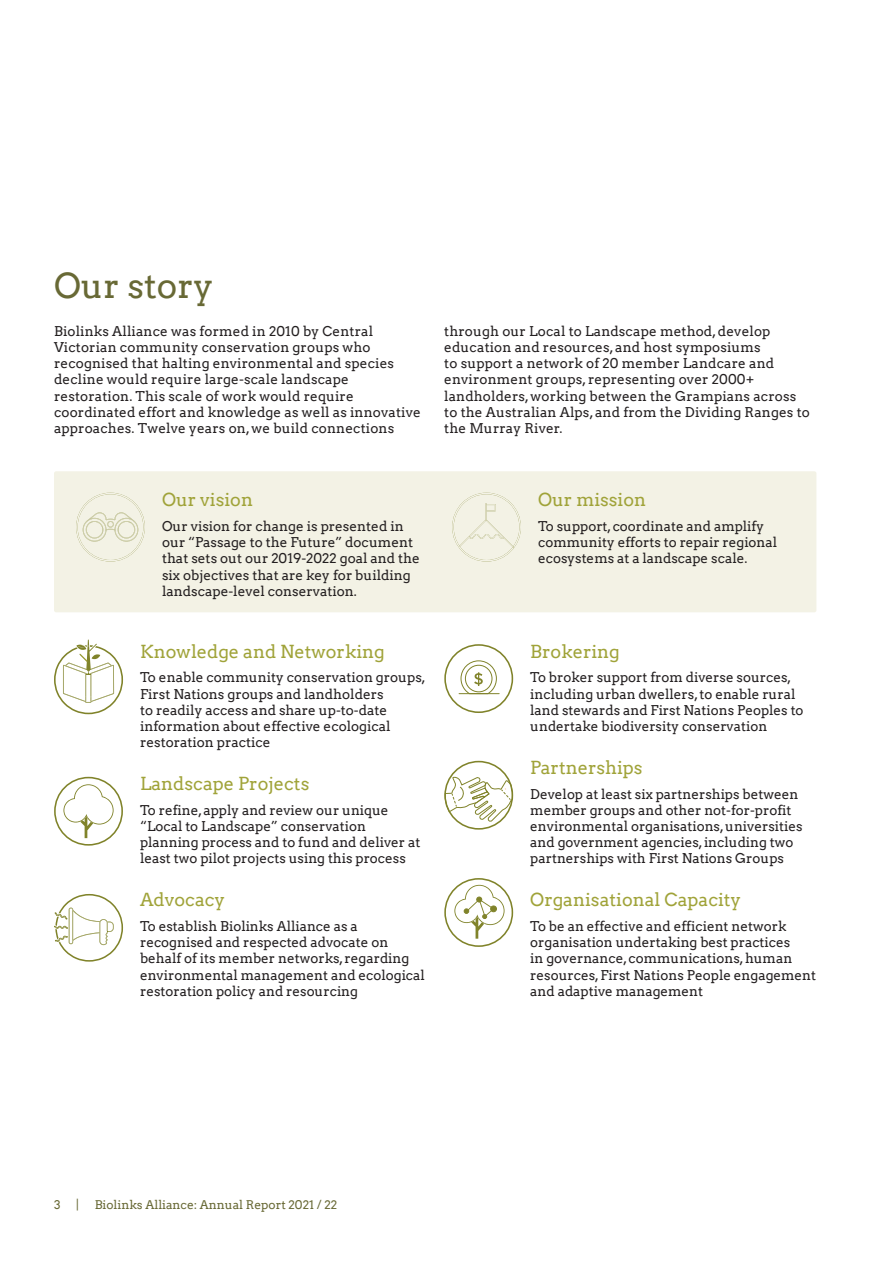
<style>
.page{position:relative;width:893px;height:1263px;background:#fff}
.page>*{position:absolute;margin:0;border:0;box-sizing:border-box;transform-origin:0 0}
.t1{font:34.5px "Arvo";color:#686935}
.t2{font:18px "Arvo";color:#a0a339}
.t3{font:13.5px/16.2px "Arvo";color:#231f20}
.t4{font:12px "Arvo";color:#686935}
</style>
<div class="page">
<div style="left:54px;top:471px;width:762px;height:141px;background:#f3f2e5"></div>
<svg style="left:452px;top:493px;width:69px;height:68px;background:#f0efe0"></svg>
<svg style="left:76px;top:493px;width:69px;height:68px;background:#ededdc"></svg>
<div style="left:444px;top:878px;width:69px;height:69px;border:2px solid #80832a;border-radius:50%"></div>
<svg style="left:454px;top:885px;width:51px;height:54px"></svg>
<div style="left:54px;top:777px;width:69px;height:69px;border:2px solid #80832a;border-radius:50%"></div>
<svg style="left:63px;top:784px;width:51px;height:54px"></svg>
<svg style="left:54px;top:639px;width:69px;height:75px"></svg>
<svg style="left:54px;top:894px;width:69px;height:68px"></svg>
<div style="left:444px;top:644px;width:69px;height:69px;border:2px solid #80832a;border-radius:50%"></div>
<svg style="left:460px;top:660px;width:37px;height:33px"></svg>
<hr style="left:459px;top:693px;width:40px;height:1px;background:#80832a">
<div style="left:444px;top:761px;width:69px;height:69px;border:2px solid #80832a;border-radius:50%"></div>
<svg style="left:444px;top:776px;width:69px;height:47px"></svg>
<h1 class="t1" style="left:54px;top:265px;width:161px">Our story</h1>
<p class="t3" style="left:54px;top:323px;width:368px">Biolinks Alliance was formed in 2010 by Central Victorian community conservation groups who recognised that halting environmental and species decline would require large-scale landscape restoration. This scale of work would require coordinated effort and knowledge as well as innovative approaches. Twelve years on, we build connections</p>
<p class="t3" style="left:444px;top:323px;width:367px">through our Local to Landscape method, develop education and resources, and host symposiums<br>to support a network of 20 member Landcare and environment groups, representing over 2000+ landholders, working between the Grampians across to the Australian Alps, and from the Dividing Ranges to the Murray River.</p>
<h2 class="t2" style="left:162px;top:489px;width:93px">Our vision</h2>
<p class="t3" style="left:162px;top:518px;width:259px">Our vision for change is presented in our “Passage to the Future” document that sets out our 2019-2022 goal and the six objectives that are key for building landscape-level conservation.</p>
<h2 class="t2" style="left:140px;top:640px;width:246px">Knowledge and Networking</h2>
<p class="t3" style="left:140px;top:669px;width:287px">To enable community conservation groups, First Nations groups and landholders<br>to readily access and share up-to-date information about effective ecological restoration practice</p>
<h2 class="t2" style="left:140px;top:773px;width:171px">Landscape Projects</h2>
<p class="t3" style="left:140px;top:802px;width:282px">To refine, apply and review our unique “Local to Landscape” conservation planning process and to fund and deliver at least two pilot projects using this process</p>
<h2 class="t2" style="left:140px;top:889px;width:86px">Advocacy</h2>
<p class="t3" style="left:140px;top:918px;width:286px">To establish Biolinks Alliance as a recognised and respected advocate on behalf of its member networks, regarding environmental management and ecological restoration policy and resourcing</p>
<p class="t4" style="left:54px;top:1197px;width:8px">3</p>
<p class="t4" style="left:76px;top:1197px;width:4px">|</p>
<p class="t4" style="left:95px;top:1197px;width:244px">Biolinks Alliance: Annual Report 2021 / 22</p>
<h2 class="t2" style="left:538px;top:489px;width:110px">Our mission</h2>
<p class="t3" style="left:538px;top:518px;width:241px">To support, coordinate and amplify community efforts to repair regional ecosystems at a landscape scale.</p>
<h2 class="t2" style="left:530px;top:640px;width:91px">Brokering</h2>
<p class="t3" style="left:530px;top:669px;width:275px">To broker support from diverse sources, including urban dwellers, to enable rural land stewards and First Nations Peoples to undertake biodiversity conservation</p>
<h2 class="t2" style="left:530px;top:757px;width:114px">Partnerships</h2>
<p class="t3" style="left:530px;top:786px;width:274px">Develop at least six partnerships between member groups and other not-for-profit environmental organisations, universities and government agencies, including two partnerships with First Nations Groups</p>
<h2 class="t2" style="left:530px;top:889px;width:212px">Organisational Capacity</h2>
<p class="t3" style="left:530px;top:918px;width:287px">To be an effective and efficient network organisation undertaking best practices<br>in governance, communications, human resources, First Nations People engagement and adaptive management</p>
</div>
